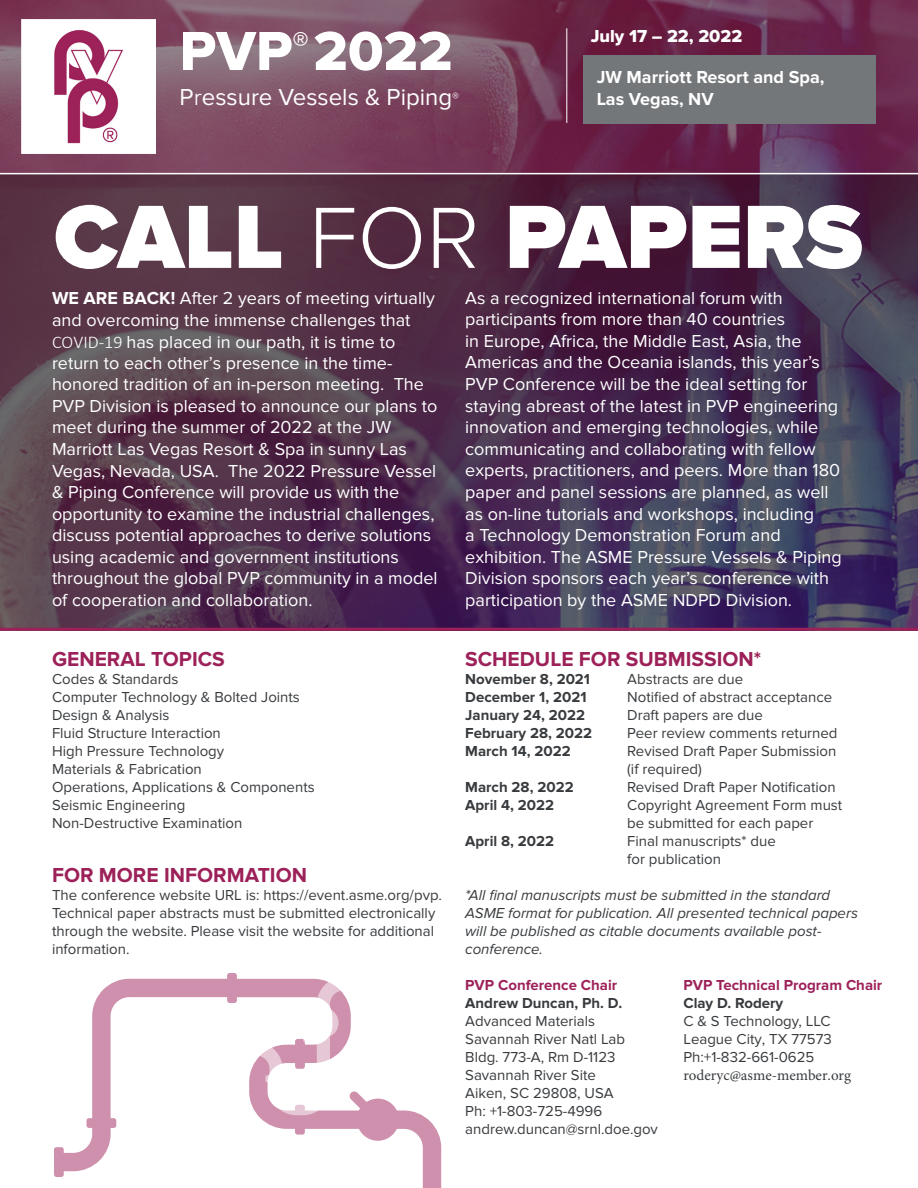
<style>
.page{position:relative;width:918px;height:1188px;background:#fff}
.page>*{position:absolute;margin:0;border:0;box-sizing:border-box;transform-origin:0 0}
.t1{font:900 93px "Proxima Nova";color:#fff}
.t2{font:57px "Proxima Nova Extrabld";color:#fff}
.t3{font:24px "Proxima Nova";color:#fff}
.t4{font:700 21px "Proxima Nova";color:#9d2159}
.t5{font:18px/21.6px "Proxima Nova";color:#fff}
.t6{font:700 18px/21.6px "Proxima Nova";color:#fff}
.t7{font:18px "Proxima Nova Extrabld";color:#fff}
.t8{font:15px/18px "Proxima Nova";color:#383b3e}
.t9{font:italic 15px/18px "Proxima Nova";color:#383b3e}
.t10{font:700 15px "Proxima Nova";color:#383b3e}
.t11{font:700 15px "Proxima Nova";color:#9d2159}
.s1{font-family:"Calibri";font-weight:300}
.s2{font-size:13.95px}
.s3{font-weight:300;font-size:90px}
.s4{font-weight:700}
.s5{font-weight:700;color:#9d2159}
.s6{font-family:"Minion Pro"}
</style>
<div class="page">
<img style="left:0;top:0;width:918px;height:173px">
<svg style="left:0;top:174px;width:918px;height:454px;background:#4d324d"></svg>
<hr style="left:0;top:628px;width:918px;height:3px;background:#9d2159">
<img style="left:21px;top:19px;width:135px;height:135px">
<div style="left:583px;top:56px;width:293px;height:68px;background:#747779"></div>
<hr style="left:566px;top:28px;width:1px;height:95px;background:#fff">
<svg style="left:54px;top:978px;width:388px;height:210px"></svg>
<svg style="left:218px;top:973px;width:165px;height:215px"></svg>
<p class="t2" style="left:180px;top:18px;width:275px">PVP<sup>®</sup>2022</p>
<p class="t3" style="left:180px;top:84px;width:281px">P<span class="s1">r</span>essure Vessels &amp; Piping<span class="s2">®</span></p>
<p class="t7" style="left:591px;top:26px;width:153px">July 17 – 22, 2022</p>
<p class="t6" style="left:597px;top:67px;width:229px">JW Marriott Resort and Spa,<br>Las Vegas, NV</p>
<p class="t1" style="left:54px;top:183px;width:810px">CALL <span class="s3">FOR</span> PAPERS</p>
<p class="t5" style="left:52px;top:287px;width:387px"><span class="s4">WE ARE BACK!</span> After 2 years of meeting virtually and overcoming the immense challenges that <span class="s1">COVID-19</span> has placed in our path, it is time to return to each other’s presence in the time&shy;honored tradition of an in-person meeting. The PVP Division is pleased to announce our plans to meet during the summer of 2022 at the JW Marriott Las Vegas Resort &amp; Spa in sunny Las Vegas, Nevada, USA. The 2022 Pressure Vessel &amp; Piping Conference will provide us with the opportunity to examine the industrial challenges, discuss potential approaches to derive solutions using academic and government institutions throughout the global PVP community in a model of cooperation and collaboration.</p>
<p class="t5" style="left:465px;top:287px;width:378px">As a recognized international forum with participants from more than 40 countries<br>in Europe, Africa, the Middle East, Asia, the Americas and the Oceania islands, this year’s PVP Conference will be the ideal setting for staying abreast of the latest in PVP engineering innovation and emerging technologies, while communicating and collaborating with fellow experts, practitioners, and peers. More than 180 paper and panel sessions are planned, as well as on-line tutorials and workshops, including<br>a Technology Demonstration Forum and exhibition. The ASME Pressure Vessels &amp; Piping Division sponsors each year’s conference with participation by the ASME NDPD Division.</p>
<p class="t4" style="left:52px;top:647px;width:174px">GENERAL TOPICS</p>
<p class="t8" style="left:52px;top:670px;width:128px">Codes &amp; Standards</p>
<p class="t8" style="left:52px;top:688px;width:249px">Computer Technology &amp; Bolted Joints</p>
<p class="t8" style="left:52px;top:706px;width:119px">Design &amp; Analysis</p>
<p class="t8" style="left:52px;top:724px;width:170px">Fluid Structure Interaction</p>
<p class="t8" style="left:52px;top:742px;width:174px">High Pressure Technology</p>
<p class="t8" style="left:52px;top:760px;width:151px">Materials &amp; Fabrication</p>
<p class="t8" style="left:52px;top:778px;width:264px">Operations, Applications &amp; Components</p>
<p class="t8" style="left:52px;top:796px;width:135px">Seismic Engineering</p>
<p class="t8" style="left:52px;top:814px;width:192px">Non-Destructive Examination</p>
<p class="t4" style="left:52px;top:863px;width:257px">FOR MORE INFORMATION</p>
<p class="t8" style="left:52px;top:886px;width:391px">The conference website URL is: https://event.asme.org/pvp.<br>Technical paper abstracts must be submitted electronically through the website. Please visit the website for additional information.</p>
<p class="t4" style="left:465px;top:647px;width:297px">SCHEDULE FOR SUBMISSION*</p>
<p class="t10" style="left:465px;top:670px;width:126px">November 8, 2021</p>
<p class="t8" style="left:627px;top:670px;width:117px">Abstracts are due</p>
<p class="t10" style="left:465px;top:688px;width:123px">December 1, 2021</p>
<p class="t8" style="left:627px;top:688px;width:206px">Notified of abstract acceptance</p>
<p class="t10" style="left:465px;top:706px;width:121px">January 24, 2022</p>
<p class="t8" style="left:627px;top:706px;width:137px">Draft papers are due</p>
<p class="t10" style="left:465px;top:724px;width:128px">February 28, 2022</p>
<p class="t8" style="left:627px;top:724px;width:212px">Peer review comments returned</p>
<p class="t10" style="left:465px;top:742px;width:107px">March 14, 2022</p>
<p class="t8" style="left:627px;top:742px;width:211px">Revised Draft Paper Submission (if required)</p>
<p class="t10" style="left:465px;top:778px;width:110px">March 28, 2022</p>
<p class="t8" style="left:627px;top:778px;width:210px">Revised Draft Paper Notification</p>
<p class="t10" style="left:465px;top:796px;width:90px">April 4, 2022</p>
<p class="t8" style="left:627px;top:796px;width:217px">Copyright Agreement Form must be submitted for each paper</p>
<p class="t10" style="left:465px;top:832px;width:90px">April 8, 2022</p>
<p class="t8" style="left:627px;top:832px;width:150px">Final manuscripts* due for publication</p>
<p class="t9" style="left:465px;top:886px;width:394px">*All final manuscripts must be submitted in the standard ASME format for publication. All presented technical papers will be published as citable documents available post&shy;conference.</p>
<p class="t11" style="left:465px;top:976px;width:153px">PVP Conference Chair</p>
<p class="t10" style="left:465px;top:994px;width:158px">Andrew Duncan, Ph. D.</p>
<p class="t8" style="left:465px;top:1012px;width:131px">Advanced Materials</p>
<p class="t8" style="left:465px;top:1030px;width:161px">Savannah River Natl Lab</p>
<p class="t8" style="left:465px;top:1048px;width:152px">Bldg. 773-A, Rm D-1123</p>
<p class="t8" style="left:465px;top:1066px;width:132px">Savannah River Site</p>
<p class="t8" style="left:465px;top:1084px;width:150px">Aiken, SC 29808, USA</p>
<p class="t8" style="left:465px;top:1102px;width:139px">Ph: +1-803-725-4996</p>
<p class="t8" style="left:465px;top:1120px;width:194px">andrew.duncan@srnl.doe.gov</p>
<p class="t8" style="left:683px;top:976px;width:200px"><span class="s5">PVP Technical Program Chair<br></span><span class="s4">Clay D. Rodery<br></span>C &amp; S Technology, LLC<br>League City, TX 77573<br>Ph:+1-832-661-0625 <span class="s6">roderyc@asme-member.org</span></p>
</div>
